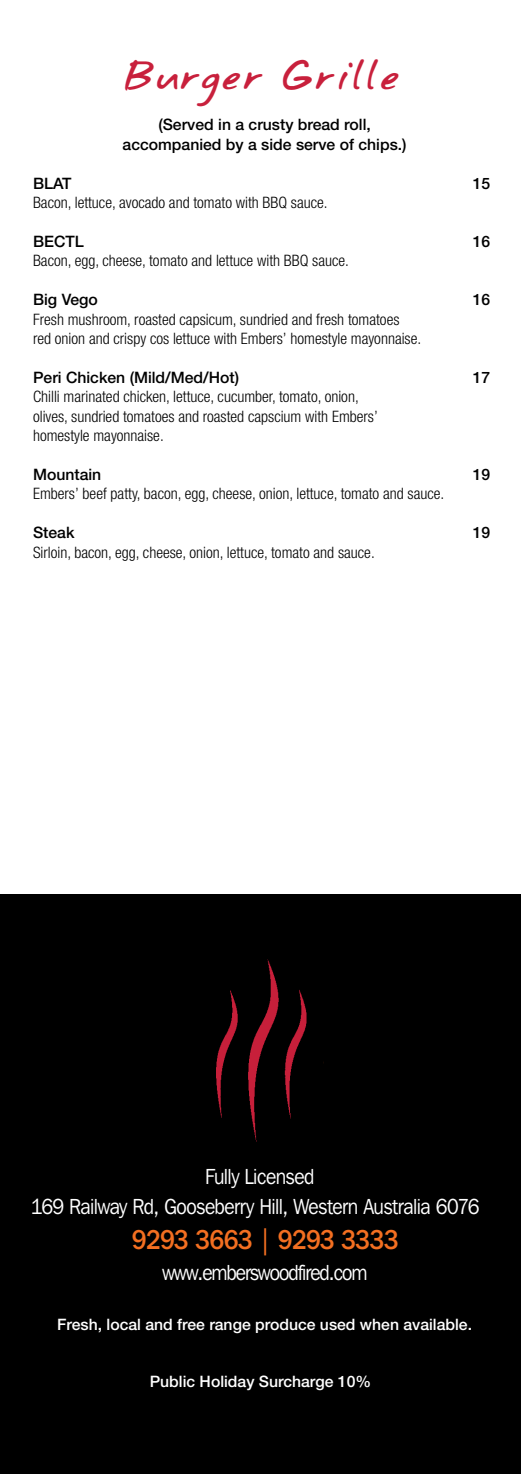
<style>
.page{position:relative;width:521px;height:1474px;background:#fff}
.page>*{position:absolute;margin:0;border:0;box-sizing:border-box;transform-origin:0 0}
.t1{font:35px "Annifont";color:#c8203c}
.t2{font:500 27.12px "Franklin Gothic IT Cby BT";letter-spacing:-.025em;color:#f36f21;scale:.9 1}
.t3{font:21.7px/29.9px "Franklin Gothic IT Cby BT";letter-spacing:-.03em;color:#fff;text-align:center;scale:.9 1}
.t4{font:21.7px "Franklin Gothic IT Cby BT";letter-spacing:-.05em;color:#fff;scale:.9 1}
.t5{font:300 condensed 15.75px/19.2px "Helvetica Neue LT";color:#000}
.t6{font:500 15.75px/19.2px "Helvetica Neue LT";color:#000;text-align:center}
.t7{font:500 15.75px "Helvetica Neue LT";color:#fff}
</style>
<div class="page">
<div style="left:0;top:894px;width:521px;height:579px;background:#000"></div>
<img style="left:217px;top:959px;width:89px;height:183px">
<h1 class="t1" style="left:121px;top:46px;width:280px">Burger Grille</h1>
<p class="t6" style="left:123px;top:115px;width:285px">(Served in a crusty bread roll, accompanied by a side serve of chips.)</p>
<p class="t6" style="left:33px;top:173px;width:40px">BLAT</p>
<p class="t6" style="left:473px;top:173px;width:19px">15</p>
<p class="t5" style="left:33px;top:193px;width:296px">Bacon, lettuce, avocado and tomato with BBQ sauce.</p>
<p class="t6" style="left:33px;top:232px;width:52px">BECTL</p>
<p class="t6" style="left:473px;top:232px;width:19px">16</p>
<p class="t5" style="left:33px;top:251px;width:317px">Bacon, egg, cheese, tomato and lettuce with BBQ sauce.</p>
<p class="t6" style="left:33px;top:290px;width:66px">Big Vego</p>
<p class="t6" style="left:473px;top:290px;width:19px">16</p>
<p class="t5" style="left:33px;top:309px;width:390px">Fresh mushroom, roasted capsicum, sundried and fresh tomatoes red onion and crispy cos lettuce with Embers’ homestyle mayonnaise.</p>
<p class="t6" style="left:33px;top:368px;width:207px">Peri Chicken (Mild/Med/Hot)</p>
<p class="t6" style="left:473px;top:368px;width:19px">17</p>
<p class="t5" style="left:33px;top:387px;width:346px">Chilli marinated chicken, lettuce, cucumber, tomato, onion, olives, sundried tomatoes and roasted capscium with Embers’ homestyle mayonnaise.</p>
<p class="t6" style="left:33px;top:464px;width:70px">Mountain</p>
<p class="t6" style="left:473px;top:464px;width:19px">19</p>
<p class="t5" style="left:33px;top:484px;width:413px">Embers’ beef patty, bacon, egg, cheese, onion, lettuce, tomato and sauce.</p>
<p class="t6" style="left:33px;top:523px;width:43px">Steak</p>
<p class="t6" style="left:473px;top:523px;width:19px">19</p>
<p class="t5" style="left:33px;top:542px;width:343px">Sirloin, bacon, egg, cheese, onion, lettuce, tomato and sauce.</p>
<h3 class="t3" style="left:31px;top:1160px;width:500px">Fully Licensed<br>169 Railway Rd, Gooseberry Hill, Western Australia 6076</h3>
<h2 class="t2" style="left:132px;top:1222px;width:298px">9293 3663 | 9293 3333</h2>
<h3 class="t4" style="left:162px;top:1258px;width:230px">www.emberswoodfired.com</h3>
<p class="t7" style="left:57px;top:1314px;width:416px">Fresh, local and free range produce used when available.</p>
<p class="t7" style="left:150px;top:1371px;width:223px">Public Holiday Surcharge 10%</p>
</div>
